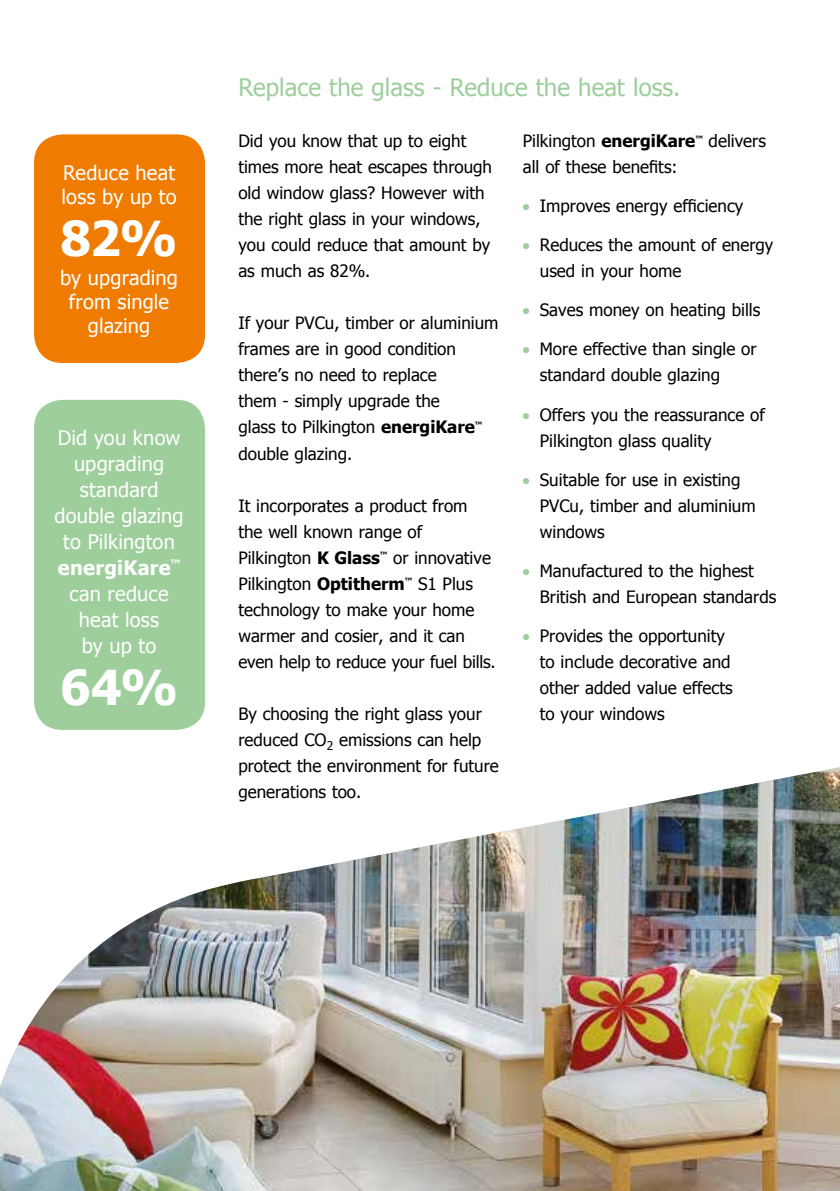
<style>
.page{position:relative;width:840px;height:1191px;background:#fff}
.page>*{position:absolute;margin:0;border:0;box-sizing:border-box;transform-origin:0 0}
.t1{font:700 48px "Tahoma";color:#fff}
.t2{font:24px "Tahoma";color:#9ece9c}
.t3{font:20px/26px "Tahoma";letter-spacing:.01em;color:#fff;text-align:center}
.t4{font:17px/26px "Tahoma";color:#000}
.s1{font-weight:700}
.s2{color:#9ece9c}
</style>
<div class="page">
<div style="left:34px;top:134px;width:171px;height:229px;background:#ef7c00;border-radius:28px"></div>
<div style="left:34px;top:400px;width:171px;height:330px;background:#9ece9c;border-radius:28px"></div>
<img style="left:0;top:767px;width:839px;height:424px">
<p class="t3" style="left:61px;top:159px;width:117px;line-height:24px;text-align:left">Reduce heat loss by up to</p>
<h1 class="t1" style="left:61px;top:204px;width:118px">82%</h1>
<p class="t3" style="left:60px;top:265px;width:119px;line-height:24px">by upgrading from single glazing</p>
<p class="t3" style="left:54px;top:424px;width:131px">Did you know upgrading standard double glazing to Pilkington <span class="s1">energiKare</span><sup>™ </sup>can reduce heat loss<br>by up to</p>
<h1 class="t1" style="left:60px;top:654px;width:119px">64%</h1>
<h2 class="t2" style="left:238px;top:71px;width:443px">Replace the glass - Reduce the heat loss.</h2>
<p class="t4" style="left:238px;top:127px;width:255px">Did you know that up to eight times more heat escapes through old window glass? However with the right glass in your windows, you could reduce that amount by as much as 82%.</p>
<p class="t4" style="left:238px;top:309px;width:261px">If your PVCu, timber or aluminium frames are in good condition there’s no need to replace<br>them - simply upgrade the<br>glass to Pilkington <span class="s1">energiKare</span><sup>™ </sup>double glazing.</p>
<p class="t4" style="left:238px;top:491px;width:259px">It incorporates a product from the well known range of<br>Pilkington <span class="s1">K Glass</span><sup>™</sup> or innovative<br>Pilkington <span class="s1">Optitherm</span><sup>™</sup> S1 Plus technology to make your home warmer and cosier, and it can even help to reduce your fuel bills.</p>
<p class="t4" style="left:238px;top:699px;width:262px">By choosing the right glass your reduced CO<sub>2</sub> emissions can help protect the environment for future generations too.</p>
<p class="t4" style="left:522px;top:127px;width:244px">Pilkington <span class="s1">energiKare</span><sup>™</sup> delivers all of these benefits:</p>
<p class="t4" style="left:522px;top:192px;width:222px"><span class="s2">●</span> Improves energy efficiency</p>
<p class="t4" style="left:539px;top:231px;width:235px;text-indent:-17px"><span class="s2">●</span> Reduces the amount of energy used in your home</p>
<p class="t4" style="left:522px;top:296px;width:239px"><span class="s2">●</span> Saves money on heating bills</p>
<p class="t4" style="left:539px;top:335px;width:218px;text-indent:-17px"><span class="s2">●</span> More effective than single or standard double glazing</p>
<p class="t4" style="left:539px;top:400px;width:226px;text-indent:-17px"><span class="s2">●</span> Offers you the reassurance of<br>Pilkington glass quality</p>
<p class="t4" style="left:539px;top:465px;width:217px;text-indent:-17px"><span class="s2">●</span> Suitable for use in existing<br>PVCu, timber and aluminium windows</p>
<p class="t4" style="left:539px;top:556px;width:238px;text-indent:-17px"><span class="s2">●</span> Manufactured to the highest<br>British and European standards</p>
<p class="t4" style="left:539px;top:621px;width:194px;text-indent:-17px"><span class="s2">●</span> Provides the opportunity to include decorative and other added value effects to your windows</p>
</div>
